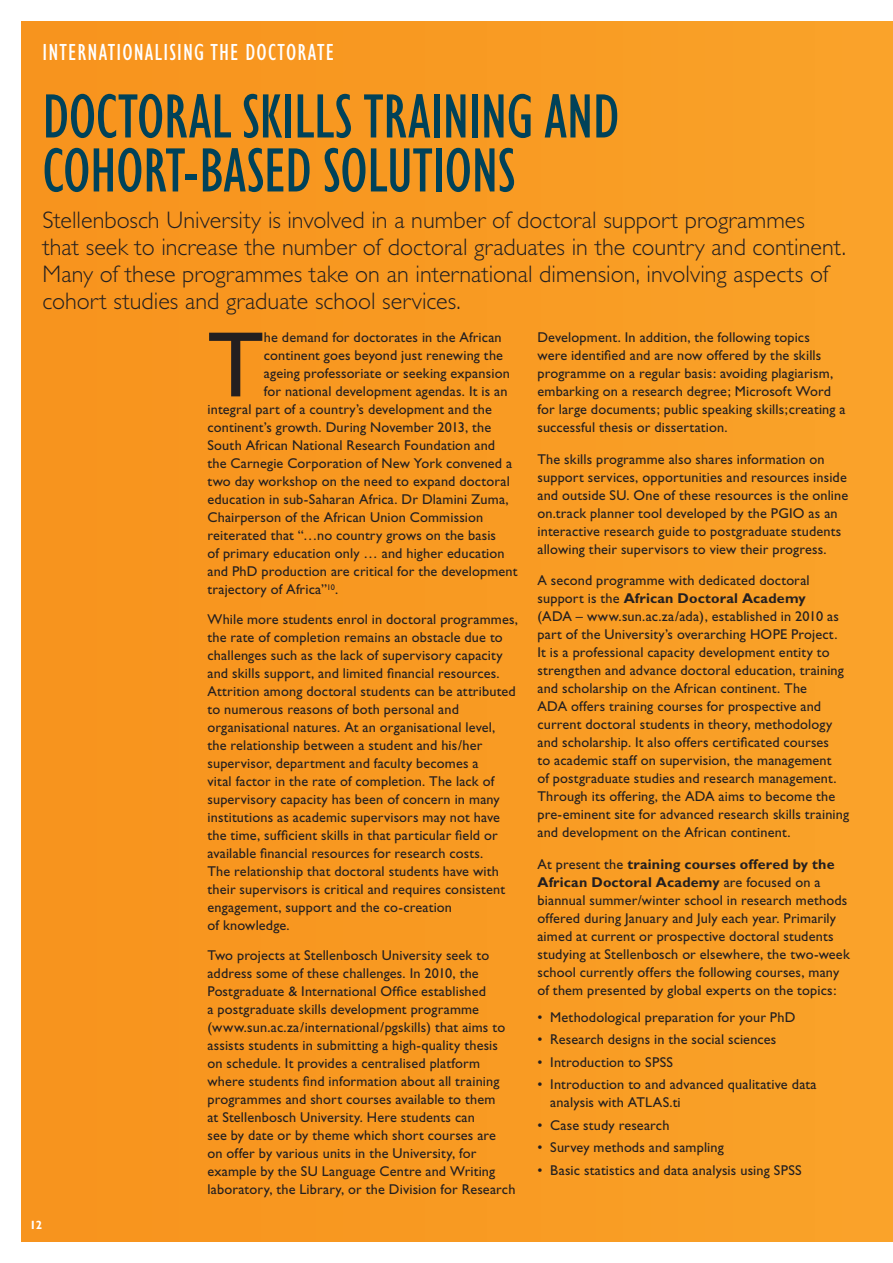
<style>
.page{position:relative;width:893px;height:1263px;background:#fff}
.page>*{position:absolute;margin:0;border:0;box-sizing:border-box;transform-origin:0 0}
.t1{font:93.45px "Gill Sans";color:#231f20}
.t2{font:condensed 64.5px/54px "Gill Sans";letter-spacing:-.01em;color:#004259}
.t3{font:300 24px/27px "Gill Sans";color:#231f20}
.t4{font:condensed 24px "Gill Sans";letter-spacing:.05em;color:#fff}
.t5{font:14.25px/18px "Gill Sans";letter-spacing:.01em;color:#231f20}
.t6{font:700 condensed 12px "Gill Sans";color:#fff}
.s1{font-weight:700}
</style>
<div class="page">
<div style="left:21px;top:21px;width:872px;height:1221px;background:#f89a22"></div>
<h3 class="t4" style="left:43px;top:40px;width:225px">INTERNATIONALISINGTHE DOCTO</h3>
<h3 class="t4" style="left:297px;top:40px;width:29px">RATE</h3>
<h2 class="t2" style="left:43px;top:91px;width:579px;text-indent:121px">RAL SKILLS TRAINING AND<br>COHORT-BASED SOLUTIONS</h2>
<p class="t3" style="left:43px;top:207px;width:805px">Stellenbosch University is involved in a number of doctoral support programmes that seek to increase the number of doctoral graduates in the country and continent.<br>Many of these programmes take on an international dimension, involving aspects of cohort studies and graduate school services.</p>
<h2 class="t2" style="left:43px;top:91px;width:25px">DOCTO</h2>
<p class="t6" style="left:30px;top:1218px;width:14px">12</p>
<h1 class="t1" style="left:207px;top:311px;width:58px">T</h1>
<p class="t5" style="left:264px;top:329px;width:239px">he demand for doctorates in the African</p>
<p class="t5" style="left:264px;top:347px;width:241px">continent goes beyond just renewing the</p>
<p class="t5" style="left:264px;top:365px;width:247px">ageing professoriate or seeking expansion</p>
<p class="t5" style="left:264px;top:383px;width:245px">for national development agendas. It is an</p>
<p class="t5" style="left:207px;top:401px;width:286px">integral part of a country’s development and the</p>
<p class="t5" style="left:207px;top:419px;width:285px">continent’s growth. During November 2013, the</p>
<p class="t5" style="left:207px;top:437px;width:289px">South African National Research Foundation and</p>
<p class="t5" style="left:207px;top:455px;width:306px">the Carnegie Corporation of New York convened a</p>
<p class="t5" style="left:207px;top:473px;width:304px">two day workshop on the need to expand doctoral</p>
<p class="t5" style="left:207px;top:491px;width:303px">education in sub-Saharan Africa. Dr Dlamini Zuma,</p>
<p class="t5" style="left:207px;top:509px;width:277px">Chairperson of the African Union Commission</p>
<p class="t5" style="left:207px;top:527px;width:290px">reiterated that “…no country grows on the basis</p>
<p class="t5" style="left:207px;top:545px;width:299px">of primary education only … and higher education</p>
<p class="t5" style="left:207px;top:563px;width:312px">and PhD production are critical for the development</p>
<p class="t5" style="left:207px;top:581px;width:131px">trajectory of Africa”<sup>10</sup>.</p>
<p class="t5" style="left:208px;top:611px;width:312px">While more students enrol in doctoral programmes, the rate of completion remains an obstacle due to challenges such as the lack of supervisory capacity and skills support, and limited financial resources.<br>Attrition among doctoral students can be attributed to numerous reasons of both personal and organisational natures. At an organisational level, the relationship between a student and his/her supervisor, department and faculty becomes a<br>vital factor in the rate of completion. The lack of supervisory capacity has been of concern in many institutions as academic supervisors may not have the time, sufficient skills in that particular field or available financial resources for research costs.<br>The relationship that doctoral students have with their supervisors is critical and requires consistent engagement, support and the co-creation<br>of knowledge.</p>
<p class="t5" style="left:208px;top:946px;width:309px">Two projects at Stellenbosch University seek to address some of these challenges. In 2010, the Postgraduate &amp; International Office established<br>a postgraduate skills development programme (www.sun.ac.za/international/pgskills) that aims to assists students in submitting a high-quality thesis on schedule. It provides a centralised platform where students find information about all training programmes and short courses available to them<br>at Stellenbosch University. Here students can<br>see by date or by theme which short courses are<br>on offer by various units in the University, for example by the SU Language Centre and Writing laboratory, the Library, or the Division for Research</p>
<p class="t5" style="left:537px;top:329px;width:310px">Development. In addition, the following topics<br>were identified and are now offered by the skills programme on a regular basis: avoiding plagiarism, embarking on a research degree; Microsoft Word for large documents; public speaking skills;creating a successful thesis or dissertation.</p>
<p class="t5" style="left:537px;top:450px;width:312px">The skills programme also shares information on support services, opportunities and resources inside and outside SU. One of these resources is the online on.track planner tool developed by the PGIO as an interactive research guide to postgraduate students allowing their supervisors to view their progress.</p>
<p class="t5" style="left:537px;top:572px;width:313px">A second programme with dedicated doctoral support is the <span class="s1">African Doctoral Academy<br></span>(ADA – www.sun.ac.za/ada), established in 2010 as part of the University’s overarching HOPE Project.<br>It is a professional capacity development entity to strengthen and advance doctoral education, training and scholarship on the African continent. The<br>ADA offers training courses for prospective and current doctoral students in theory, methodology and scholarship. It also offers certificated courses<br>to academic staff on supervision, the management<br>of postgraduate studies and research management.<br>Through its offering, the ADA aims to become the pre-eminent site for advanced research skills training and development on the African continent.</p>
<p class="t5" style="left:537px;top:855px;width:314px">At present the <span class="s1">training courses offered by the African Doctoral Academy</span> are focused on a biannual summer/winter school in research methods offered during January and July each year. Primarily aimed at current or prospective doctoral students studying at Stellenbosch or elsewhere, the two-week school currently offers the following courses, many of them presented by global experts on the topics:</p>
<p class="t5" style="left:537px;top:1008px;width:259px">• Methodological preparation for your PhD</p>
<p class="t5" style="left:537px;top:1030px;width:240px">• Research designs in the social sciences</p>
<p class="t5" style="left:537px;top:1053px;width:137px">• Introduction to SPSS</p>
<p class="t5" style="left:550px;top:1075px;width:268px;text-indent:-13px">• Introduction to and advanced qualitative data analysis with ATLAS.ti</p>
<p class="t5" style="left:537px;top:1116px;width:134px">• Case study research</p>
<p class="t5" style="left:537px;top:1138px;width:188px">• Survey methods and sampling</p>
<p class="t5" style="left:537px;top:1161px;width:266px">• Basic statistics and data analysis using SPSS</p>
</div>
